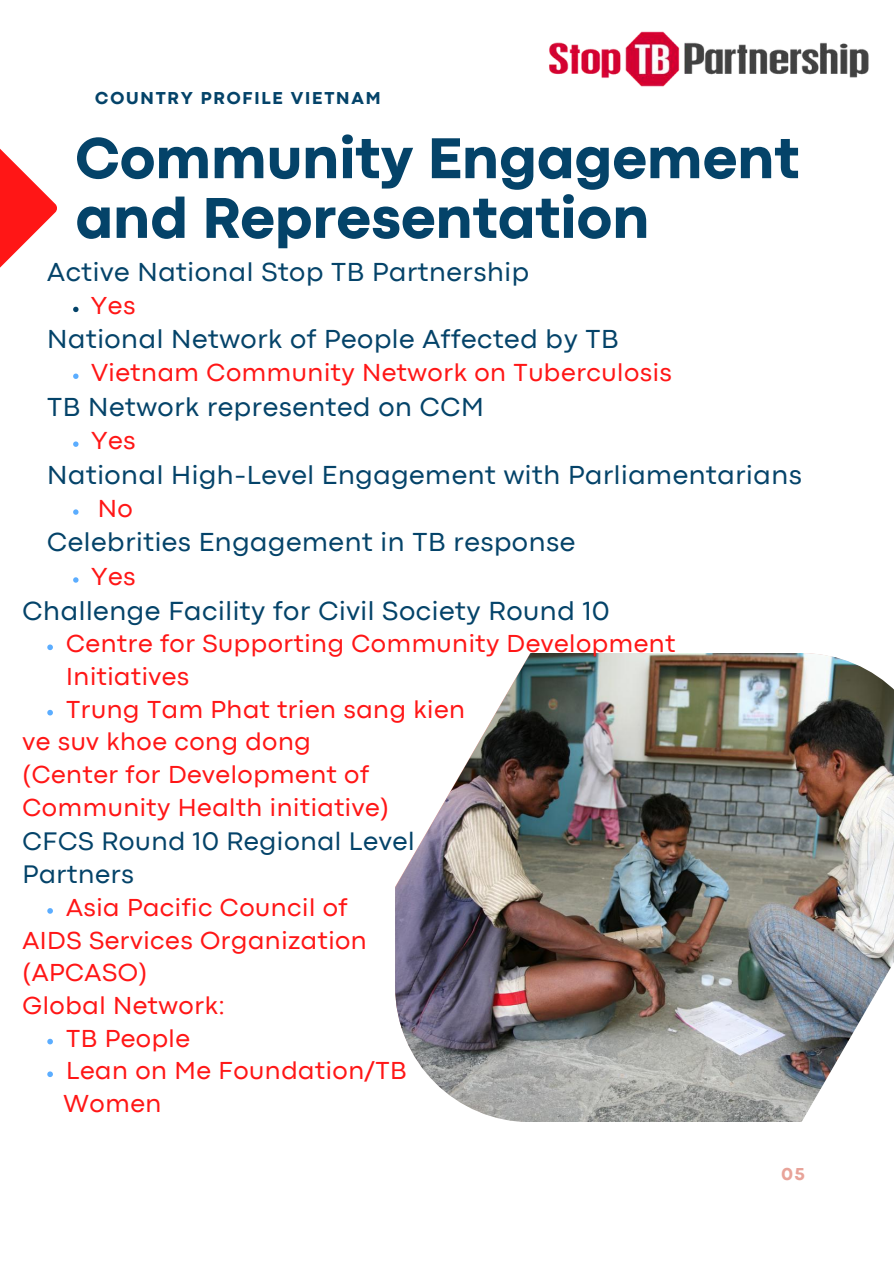
<style>
.page{position:relative;width:894px;height:1264px;background:#fff}
.page>*{position:absolute;margin:0;border:0;box-sizing:border-box;transform-origin:0 0}
.t1{font:800 60px/59.7px "Codec Pro";color:#044369}
.t2{font:27.3px "Codec Pro";letter-spacing:.02em;color:#044369}
.t3{font:27.15px "Codec Pro";letter-spacing:.02em;color:#044369}
.t4{font:26.55px/33.8px "Codec Pro";letter-spacing:.02em;color:#044369}
.t5{font:25.65px/32.7px "Codec Pro";letter-spacing:.02em;color:#ff1616}
.t6{font:800 18px "Codec Pro";letter-spacing:.1em;color:#044369}
.t7{font:800 18px "Codec Pro";color:#e8a399}
</style>
<div class="page">
<svg style="left:0;top:148px;width:57px;height:120px"></svg>
<img style="left:395px;top:653px;width:498px;height:468px">
<img style="left:549px;top:31px;width:320px;height:56px">
<svg style="left:73px;top:307px;width:5px;height:5px"></svg>
<svg style="left:73px;top:373px;width:5px;height:6px"></svg>
<svg style="left:73px;top:441px;width:5px;height:6px"></svg>
<svg style="left:73px;top:509px;width:5px;height:6px"></svg>
<svg style="left:73px;top:577px;width:5px;height:5px"></svg>
<svg style="left:47px;top:644px;width:6px;height:6px"></svg>
<svg style="left:47px;top:709px;width:6px;height:6px"></svg>
<svg style="left:47px;top:908px;width:6px;height:5px"></svg>
<svg style="left:47px;top:1038px;width:6px;height:6px"></svg>
<svg style="left:47px;top:1071px;width:6px;height:6px"></svg>
<p class="t6" style="left:95px;top:92px;width:287px">COUNTRY PROFILE VIETNAM</p>
<h1 class="t1" style="left:75px;top:133px;width:725px">Community Engagement and Representation</h1>
<p class="t3" style="left:47px;top:262px;width:483px">Active National Stop TB Partnership</p>
<p class="t5" style="left:91px;top:291px;width:46px">Yes</p>
<p class="t3" style="left:47px;top:329px;width:572px">National Network of People Affected by TB</p>
<p class="t5" style="left:91px;top:358px;width:582px">Vietnam Community Network on Tuberculosis</p>
<p class="t3" style="left:47px;top:397px;width:438px">TB Network represented on CCM</p>
<p class="t5" style="left:91px;top:426px;width:46px">Yes</p>
<p class="t3" style="left:47px;top:465px;width:756px">National High-Level Engagement with Parliamentarians</p>
<p class="t5" style="left:98px;top:494px;width:37px">No</p>
<p class="t3" style="left:47px;top:533px;width:529px">Celebrities Engagement in TB response</p>
<p class="t5" style="left:91px;top:562px;width:46px">Yes</p>
<p class="t2" style="left:22px;top:601px;width:588px">Challenge Facility for Civil Society Round 10</p>
<p class="t5" style="left:66px;top:629px;width:610px">Centre for Supporting Community Development<br>Initiatives<br>Trung Tam Phat trien sang kien</p>
<p class="t5" style="left:22px;top:727px;width:368px">ve suv khoe cong dong (Center for Development of<br>Community Health initiative)</p>
<p class="t4" style="left:22px;top:825px;width:393px">CFCS Round 10 Regional Level<br>Partners</p>
<p class="t5" style="left:66px;top:893px;width:283px">Asia Pacific Council of</p>
<p class="t5" style="left:22px;top:925px;width:346px">AIDS Services Organization (APCASO)<br>Global Network:</p>
<p class="t5" style="left:66px;top:1023px;width:342px">TB People<br>Lean on Me Foundation/TB</p>
<p class="t5" style="left:64px;top:1088px;width:99px">Women</p>
<p class="t7" style="left:781px;top:1167px;width:25px">05</p>
</div>
